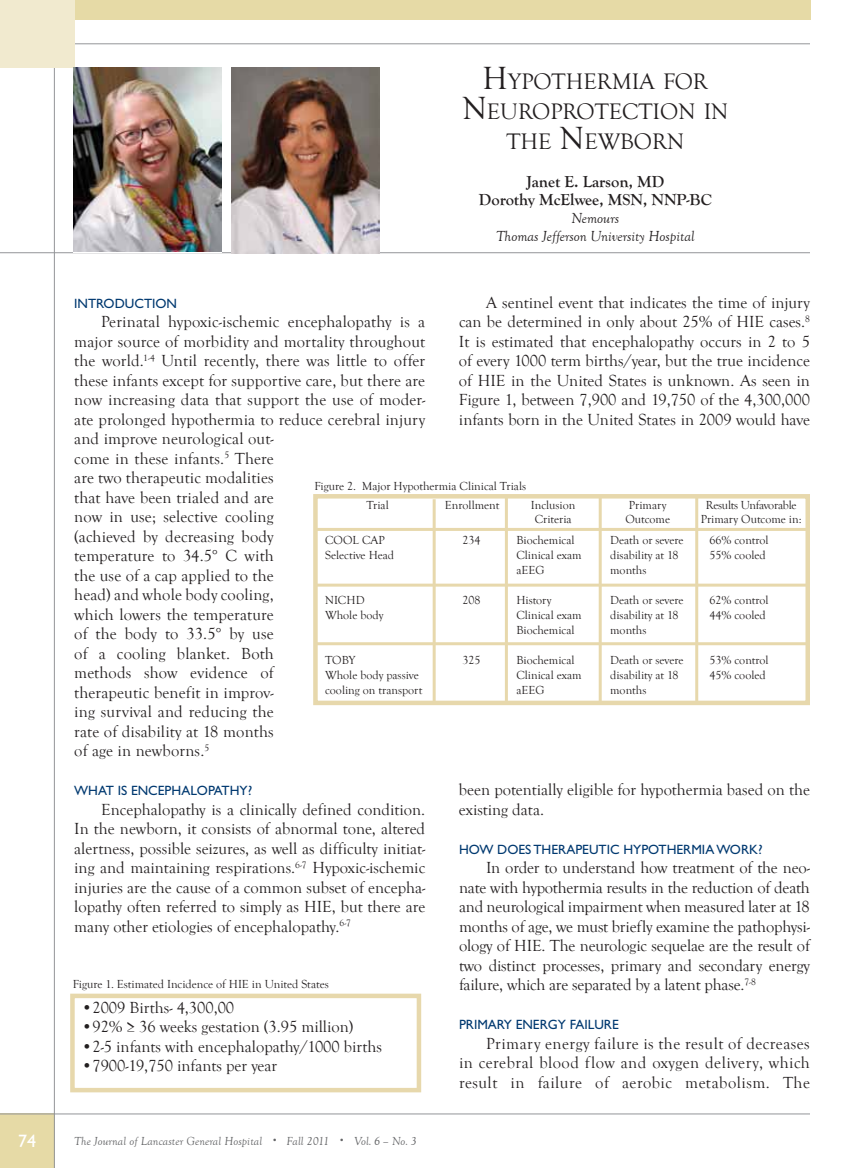
<style>
.page{position:relative;width:864px;height:1168px;background:#fff}
.page>*{position:absolute;margin:0;border:0;box-sizing:border-box;transform-origin:0 0}
.t1{font:23.1px/30px "Goudy Old Style T";color:#231f20;text-align:center}
.t2{font:18px "Gill Sans Std";color:#fff}
.t3{font:16.5px/19.5px "Goudy Old Style T";letter-spacing:.01em;color:#231f20;text-align:justify}
.t4{font:700 16.5px/18px "Goudy Old Style T";color:#231f20;text-align:center}
.t5{font:italic 15px/18px "Goudy Old Style T";color:#231f20;text-align:center}
.t6{font:13.5px "Gill Sans Std";color:#003970}
.t7{font:12px/15px "Goudy Old Style T";color:#231f20}
.t8{font:italic 12px "Goudy Old Style T";letter-spacing:.01em;color:#636466}
.t9{font:12px "Goudy Old Style T";letter-spacing:-.02em;color:#231f20}
.s1{font-size:33px}
.s2{font-size:9px}
</style>
<div class="page">
<div style="left:0;top:1113px;width:54px;height:55px;background:#e6daa6"></div>
<hr style="left:54px;top:20px;width:1px;height:1148px;background:#939598">
<div style="left:0;top:0;width:810px;height:20px;background:#e6daa6"></div>
<hr style="left:0;top:1113px;width:810px;height:1px;background:#939598">
<hr style="left:0;top:43px;width:810px;height:1px;background:#939598">
<div style="left:0;top:0;width:74px;height:67px;background:#f1eacf"></div>
<hr style="left:0;top:252px;width:810px;height:1px;background:#939598">
<img style="left:73px;top:68px;width:148px;height:183px">
<img style="left:231px;top:68px;width:148px;height:185px">
<div style="left:70px;top:993px;width:351px;height:99px;border:4px solid #e7d8ac"></div>
<div style="left:313px;top:494px;width:497px;height:211px;border:4px solid #e7d8ac"></div>
<hr style="left:316px;top:584px;width:491px;height:3px;background:#e7d8ac">
<hr style="left:314px;top:528px;width:493px;height:3px;background:#e7d8ac">
<hr style="left:433px;top:499px;width:3px;height:203px;background:#e7d8ac">
<hr style="left:317px;top:642px;width:491px;height:3px;background:#e7d8ac">
<hr style="left:695px;top:496px;width:3px;height:206px;background:#e7d8ac">
<hr style="left:505px;top:496px;width:3px;height:207px;background:#e7d8ac">
<hr style="left:599px;top:497px;width:3px;height:206px;background:#e7d8ac">
<h1 class="t1" style="left:462px;top:67px;width:268px"><span class="s1">H</span>YPOTHERMIA FOR<br><span class="s1">N</span>EUROPROTECTION IN<br>THE <span class="s1">N</span>EWBORN</h1>
<p class="t4" style="left:479px;top:173px;width:234px">Janet E. Larson, MD<br>Dorothy McElwee, MSN, NNP-BC</p>
<p class="t5" style="left:496px;top:209px;width:200px">Nemours<br>Thomas Jefferson University Hospital</p>
<p class="t3" style="left:459px;top:293px;width:353px;text-indent:27px">A sentinel event that indicates the time of injury can be determined in only about 25% of HIE cases.<sup>8<br></sup>It is estimated that encephalopathy occurs in 2 to 5 of every 1000 term births/year, but the true incidence of HIE in the United States is unknown. As seen in Figure 1, between 7,900 and 19,750 of the 4,300,000 infants born in the United States in 2009 would have</p>
<p class="t6" style="left:74px;top:295px;width:104px">INTRODUCTION</p>
<p class="t3" style="left:74px;top:312px;width:353px;text-align:left;text-indent:27px">Perinatal hypoxic-ischemic encephalopathy is a major source of morbidity and mortality throughout the world.<sup>1-4</sup> Until recently, there was little to offer these infants except for supportive care, but there are now increasing data that support the use of moder&shy;ate prolonged hypothermia to reduce cerebral injury and improve neurological out-<br>come in these infants.<sup>5</sup> There<br>are two therapeutic modalities<br>that have been trialed and are<br>now in use; selective cooling<br>(achieved by decreasing body<br>temperature to 34.5° C with<br>the use of a cap applied to the<br>head) and whole body cooling,<br>which lowers the temperature<br>of the body to 33.5° by use<br>of a cooling blanket. Both<br>methods show evidence of<br>therapeutic benefit in improv-<br>ing survival and reducing the<br>rate of disability at 18 months<br>of age in newborns.<sup>5</sup></p>
<p class="t6" style="left:74px;top:783px;width:179px">WHAT IS ENCEPHALOPATHY?</p>
<p class="t3" style="left:74px;top:800px;width:353px;text-indent:27px">Encephalopathy is a clinically defined condition.<br>In the newborn, it consists of abnormal tone, altered alertness, possible seizures, as well as difficulty initiat&shy;ing and maintaining respirations.<sup>6-7</sup> Hypoxic-ischemic injuries are the cause of a common subset of encepha&shy;lopathy often referred to simply as HIE, but there are many other etiologies of encephalopathy.<sup>6-7</sup></p>
<p class="t7" style="left:367px;top:477px;width:161px;line-height:19px;text-indent:-52px">Figure 2. Major Hypothermia Clinical Trials<br>Trial</p>
<p class="t7" style="left:445px;top:498px;width:56px">Enrollment</p>
<p class="t7" style="left:531px;top:498px;width:46px">Inclusion</p>
<p class="t7" style="left:629px;top:498px;width:39px">Primary</p>
<p class="t9" style="left:706px;top:499px;width:92px">Results Unfavorable</p>
<p class="t7" style="left:535px;top:512px;width:38px">Criteria</p>
<p class="t7" style="left:625px;top:512px;width:46px">Outcome</p>
<p class="t7" style="left:701px;top:512px;width:102px">Primary Outcome in:</p>
<p class="t7" style="left:516px;top:532px;width:67px">Biochemical<br>Clinical exam aEEG</p>
<p class="t7" style="left:516px;top:592px;width:67px">History<br>Clinical exam<br>Biochemical</p>
<p class="t7" style="left:516px;top:652px;width:67px">Biochemical<br>Clinical exam aEEG</p>
<p class="t7" style="left:709px;top:532px;width:61px">66% control<br>55% cooled</p>
<p class="t7" style="left:709px;top:592px;width:61px">62% control<br>44% cooled</p>
<p class="t7" style="left:709px;top:652px;width:61px">53% control<br>45% cooled</p>
<p class="t7" style="left:610px;top:532px;width:75px">Death or severe disability at 18 months</p>
<p class="t7" style="left:610px;top:592px;width:75px">Death or severe disability at 18 months</p>
<p class="t7" style="left:610px;top:652px;width:75px">Death or severe disability at 18 months</p>
<p class="t7" style="left:463px;top:532px;width:19px">234</p>
<p class="t7" style="left:325px;top:533px;width:71px">COOL CAP<br>Selective Head</p>
<p class="t7" style="left:325px;top:593px;width:60px">NICHD<br>Whole body</p>
<p class="t7" style="left:325px;top:653px;width:99px">TOBY<br>Whole body passive cooling on transport</p>
<p class="t7" style="left:462px;top:592px;width:19px">208</p>
<p class="t7" style="left:462px;top:652px;width:19px">325</p>
<p class="t3" style="left:459px;top:780px;width:353px">been potentially eligible for hypothermia based on the existing data.</p>
<p class="t6" style="left:459px;top:841px;width:305px">HOW DOES THERAPEUTIC HYPOTHERMIA WORK?</p>
<p class="t3" style="left:459px;top:858px;width:353px;text-indent:27px">In order to understand how treatment of the neo&shy;nate with hypothermia results in the reduction of death and neurological impairment when measured later at 18 months of age, we must briefly examine the pathophysi&shy;ology of HIE. The neurologic sequelae are the result of two distinct processes, primary and secondary energy failure, which are separated by a latent phase.<sup>7-8</sup></p>
<p class="t6" style="left:459px;top:1017px;width:161px">PRIMARY ENERGY FAILURE</p>
<p class="t3" style="left:459px;top:1034px;width:352px;text-indent:27px">Primary energy failure is the result of decreases in cerebral blood flow and oxygen delivery, which result in failure of aerobic metabolism. The</p>
<p class="t7" style="left:73px;top:977px;width:258px">Figure 1. Estimated Incidence of HIE in United States</p>
<p class="t3" style="left:81px;top:998px;width:154px">•2009 Births- 4,300,00</p>
<p class="t3" style="left:81px;top:1017px;width:274px">•92% ≥ 36 weeks gestation (3.95 million)</p>
<p class="t3" style="left:81px;top:1037px;width:302px">•2-5 infants with encephalopathy/1000 births</p>
<p class="t3" style="left:81px;top:1056px;width:197px">•7900-19,750 infants per year</p>
<p class="t2" style="left:18px;top:1130px;width:20px">74</p>
<p class="t8" style="left:74px;top:1134px;width:344px">The Journal of Lancaster General Hospital <span class="s2">•</span> Fall 2011 <span class="s2">•</span> Vol. 6 – No. 3</p>
</div>
